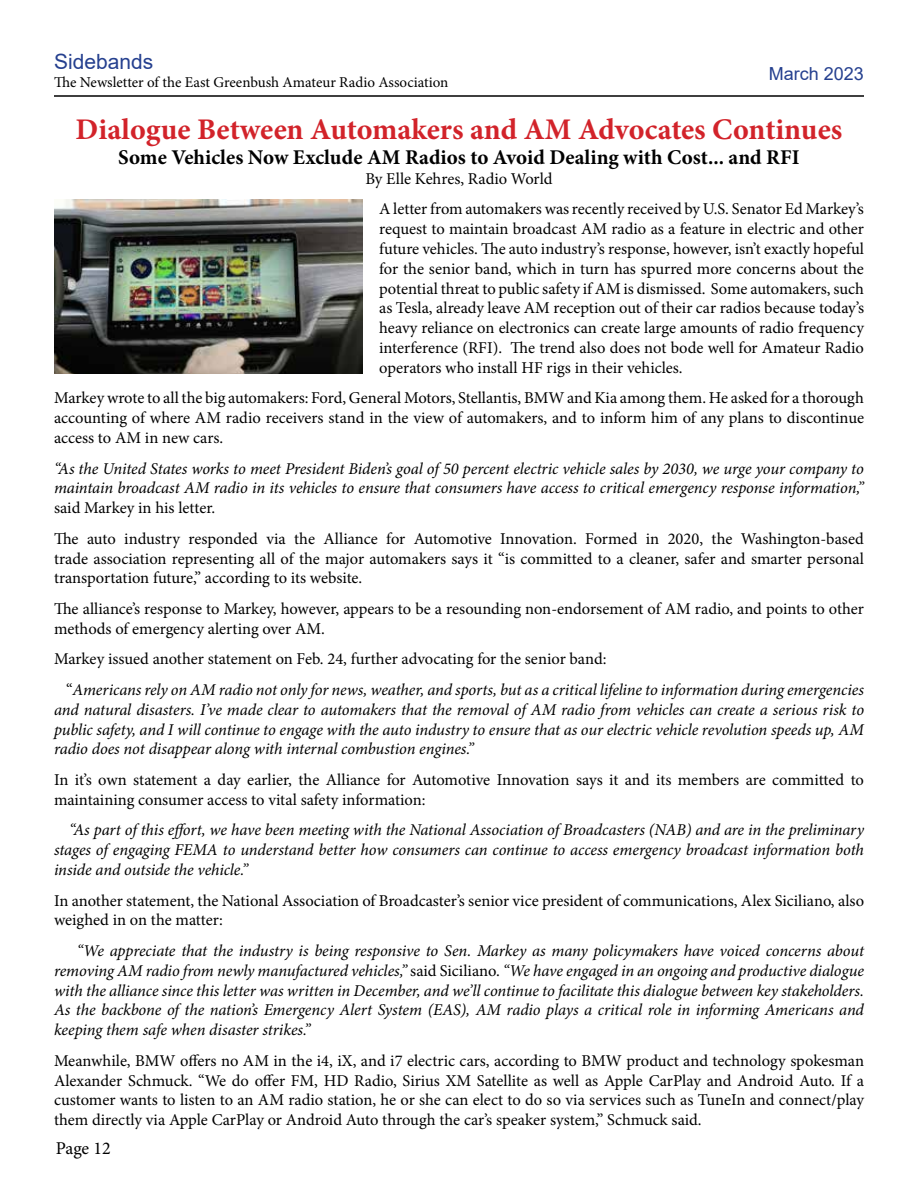
<style>
.page{position:relative;width:918px;height:1188px;background:#fff}
.page>*{position:absolute;margin:0;border:0;box-sizing:border-box;transform-origin:0 0}
.t1{font:700 30px "Minion Pro";color:#d2232a}
.t2{font:700 21px "Minion Pro";color:#000}
.t3{font:21px "Arial";color:#25408f}
.t4{font:18px "Arial";color:#25408f}
.t5{font:18px "Minion Pro";letter-spacing:-.005em;color:#000}
.t6{font:16.5px/19.8px "Minion Pro";letter-spacing:-.005em;color:#000}
.t7{font:italic 16.5px/19.8px "Minion Pro";letter-spacing:-.01em;color:#000;text-align:justify}
.t8{font:15px "Minion Pro";letter-spacing:-.005em;color:#000}
.s1{font-style:normal}
</style>
<div class="page">
<hr style="left:54px;top:95px;width:810px;height:2px;background:#000">
<img style="left:54px;top:200px;width:309px;height:173px">
<p class="t3" style="left:54px;top:47px;width:101px">Sidebands</p>
<p class="t8" style="left:54px;top:72px;width:396px">The Newsletter of the East Greenbush Amateur Radio Association</p>
<p class="t4" style="left:769px;top:61px;width:97px">March 2023</p>
<h1 class="t1" style="left:76px;top:108px;width:768px">Dialogue Between Automakers and AM Advocates Continues</h1>
<p class="t2" style="left:118px;top:143px;width:683px">Some Vehicles Now Exclude AM Radios to Avoid Dealing with Cost... and RFI</p>
<p class="t6" style="left:379px;top:163px;width:486px;line-height:30.6px;text-indent:-14px">By Elle Kehres, Radio World<br>A letter from automakers was recently received by U.S. Senator Ed Markey’s</p>
<p class="t6" style="left:379px;top:219px;width:486px;text-align:justify">request to maintain broadcast AM radio as a feature in electric and other future vehicles. The auto industry’s response, however, isn’t exactly hopeful for the senior band, which in turn has spurred more concerns about the potential threat to public safety if AM is dismissed. Some automakers, such as Tesla, already leave AM reception out of their car radios because today’s heavy reliance on electronics can create large amounts of radio frequency interference (RFI). The trend also does not bode well for Amateur Radio operators who install HF rigs in their vehicles.</p>
<p class="t6" style="left:54px;top:388px;width:812px;text-align:justify">Markey wrote to all the big automakers: Ford, General Motors, Stellantis, BMW and Kia among them. He asked for a thorough accounting of where AM radio receivers stand in the view of automakers, and to inform him of any plans to discontinue access to AM in new cars.</p>
<p class="t7" style="left:54px;top:458px;width:811px">“As the United States works to meet President Biden’s goal of 50 percent electric vehicle sales by 2030, we urge your company to maintain broadcast AM radio in its vehicles to ensure that consumers have access to critical emergency response information,”</p>
<p class="t6" style="left:54px;top:493px;width:811px;line-height:30.6px">said Markey in his letter.<br>The auto industry responded via the Alliance for Automotive Innovation. Formed in 2020, the Washington-based</p>
<p class="t6" style="left:54px;top:549px;width:812px">trade association representing all of the major automakers says it “is committed to a cleaner, safer and smarter personal transportation future,” according to its website.</p>
<p class="t6" style="left:54px;top:599px;width:812px">The alliance’s response to Markey, however, appears to be a resounding non-endorsement of AM radio, and points to other methods of emergency alerting over AM.</p>
<p class="t7" style="left:66px;top:644px;width:799px;line-height:30.6px;text-indent:-12px"><span class="s1">Markey issued another statement on Feb. 24, further advocating for the senior band:<br>“</span>Americans rely on AM radio not only for news, weather, and sports, but as a critical lifeline to information during emergencies</p>
<p class="t7" style="left:54px;top:700px;width:812px">and natural disasters. I’ve made clear to automakers that the removal of AM radio from vehicles can create a serious risk to public safety, and I will continue to engage with the auto industry to ensure that as our electric vehicle revolution speeds up, AM radio does not disappear along with internal combustion engines.”</p>
<p class="t6" style="left:54px;top:770px;width:812px">In it’s own statement a day earlier, the Alliance for Automotive Innovation says it and its members are committed to maintaining consumer access to vital safety information:</p>
<p class="t7" style="left:54px;top:820px;width:812px;text-indent:15px">“As part of this effort, we have been meeting with the National Association of Broadcasters (NAB) and are in the preliminary stages of engaging FEMA to understand better how consumers can continue to access emergency broadcast information both inside and outside the vehicle.”</p>
<p class="t6" style="left:54px;top:891px;width:812px">In another statement, the National Association of Broadcaster’s senior vice president of communications, Alex Siciliano, also weighed in on the matter:</p>
<p class="t7" style="left:54px;top:941px;width:812px;text-indent:23px">“We appreciate that the industry is being responsive to Sen. Markey as many policymakers have voiced concerns about removing AM radio from newly manufactured vehicles,” <span class="s1">said Siciliano.</span> “We have engaged in an ongoing and productive dialogue with the alliance since this letter was written in December, and we’ll continue to facilitate this dialogue between key stakeholders.<br>As the backbone of the nation’s Emergency Alert System (EAS), AM radio plays a critical role in informing Americans and keeping them safe when disaster strikes.”</p>
<p class="t6" style="left:54px;top:1051px;width:812px;text-align:justify">Meanwhile, BMW offers no AM in the i4, iX, and i7 electric cars, according to BMW product and technology spokesman Alexander Schmuck. “We do offer FM, HD Radio, Sirius XM Satellite as well as Apple CarPlay and Android Auto. If a customer wants to listen to an AM radio station, he or she can elect to do so via services such as TuneIn and connect/play them directly via Apple CarPlay or Android Auto through the car’s speaker system,” Schmuck said.</p>
<p class="t5" style="left:56px;top:1136px;width:56px">Page 12</p>
</div>
